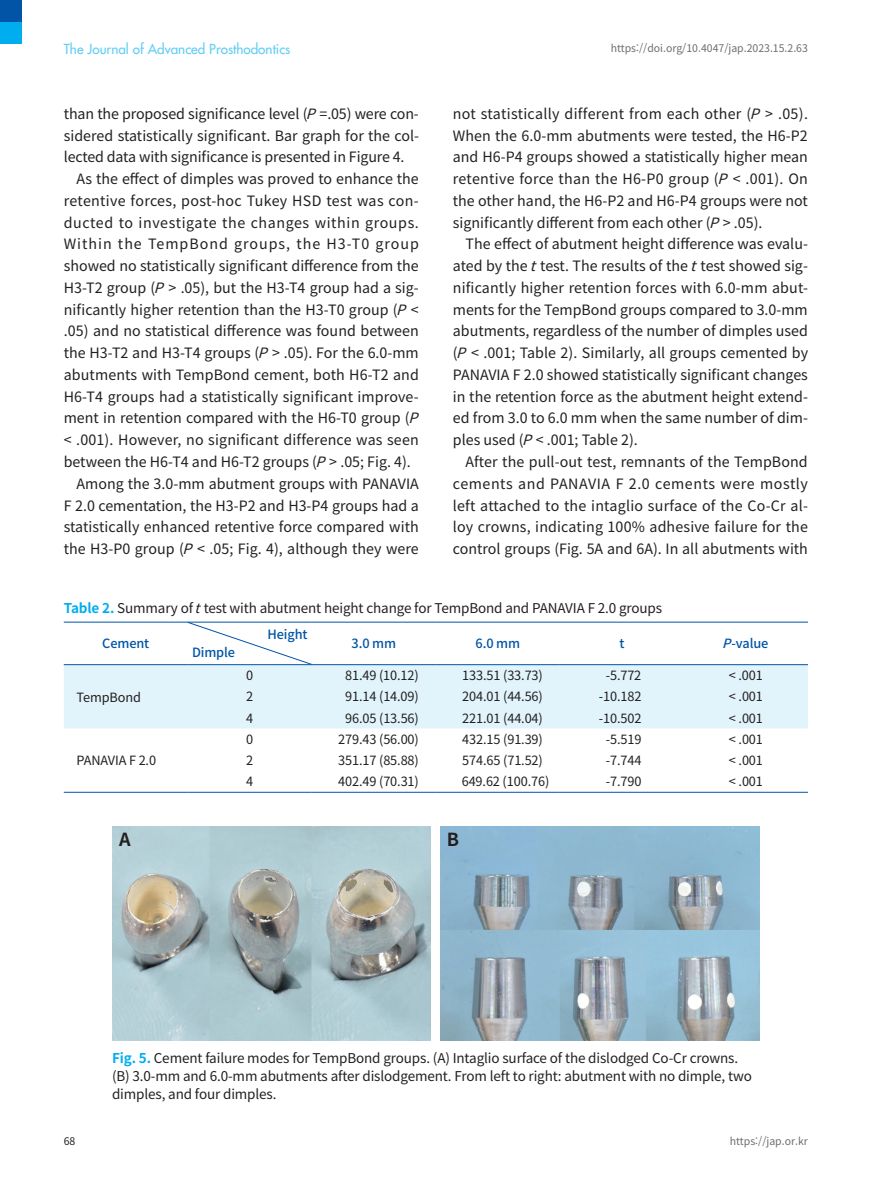
<style>
.page{position:relative;width:893px;height:1191px;background:#fff}
.page>*{position:absolute;margin:0;border:0;box-sizing:border-box;transform-origin:0 0}
.t1{font:700 18px "Noto Sans CJ Kkr";color:#231f20}
.t2{font:14.25px/21.8px "Noto Sans CJ Kkr";color:#231f20;text-align:justify}
.t3{font:13.5px/18px "Noto Sans CJ Kkr";letter-spacing:-.01em;color:#231f20}
.t4{font:500 13.5px "Futura Std";color:#62cdf5}
.t5{font:12.75px "Noto Sans CJ Kkr";letter-spacing:-.01em;color:#231f20}
.t6{font:500 12.75px "Noto Sans CJ Kkr";letter-spacing:-.01em;color:#0154a6}
.t7{font:10.5px "Noto Sans CJ Kkr";color:#6c6d70}
.t8{font:10.5px "Noto Sans CJ Kkr";color:#231f20}
.s1{font-style:italic}
.s2{font-weight:700;color:#00aeef}
</style>
<div class="page">
<div style="left:0;top:22px;width:22px;height:22px;background:#00aeef"></div>
<div style="left:0;top:0;width:22px;height:22px;background:#0154a6"></div>
<div style="left:64px;top:665px;width:744px;height:63px;background:#e1f4fc"></div>
<hr style="left:64px;top:792px;width:124px;height:1px;background:#0154a6">
<hr style="left:188px;top:792px;width:124px;height:1px;background:#0154a6">
<hr style="left:312px;top:792px;width:124px;height:1px;background:#0154a6">
<hr style="left:436px;top:792px;width:124px;height:1px;background:#0154a6">
<hr style="left:560px;top:792px;width:124px;height:1px;background:#0154a6">
<hr style="left:684px;top:792px;width:124px;height:1px;background:#0154a6">
<hr style="left:64px;top:622px;width:124px;height:1px;background:#0154a6">
<hr style="left:312px;top:622px;width:124px;height:1px;background:#0154a6">
<hr style="left:436px;top:622px;width:124px;height:1px;background:#0154a6">
<hr style="left:560px;top:622px;width:124px;height:1px;background:#0154a6">
<hr style="left:684px;top:622px;width:124px;height:1px;background:#0154a6">
<hr style="left:64px;top:664px;width:124px;height:1px;background:#0154a6">
<hr style="left:312px;top:664px;width:124px;height:1px;background:#0154a6">
<hr style="left:436px;top:664px;width:124px;height:1px;background:#0154a6">
<hr style="left:560px;top:664px;width:124px;height:1px;background:#0154a6">
<hr style="left:684px;top:664px;width:124px;height:1px;background:#0154a6">
<svg style="left:187px;top:622px;width:125px;height:43px"></svg>
<img style="left:112px;top:826px;width:319px;height:214px">
<img style="left:440px;top:826px;width:319px;height:214px">
<p class="t4" style="left:64px;top:40px;width:228px">The Journal of Advanced Prosthodontics</p>
<p class="t2" style="left:64px;top:103px;width:357px">than the proposed significance level (<span class="s1">P</span>=.05) were con&shy;sidered statistically significant. Bar graph for the col&shy;lected data with significance is presented in Figure 4.</p>
<p class="t2" style="left:64px;top:168px;width:366px;text-align:left;text-indent:13px">As the effect of dimples was proved to enhance the retentive forces, post-hoc Tukey HSD test was con&shy;ducted to investigate the changes within groups.<br>Within the TempBond groups, the H3-T0 group showed no statistically significant difference from the H3-T2 group (<span class="s1">P</span>&gt; .05), but the H3-T4 group had a sig&shy;nificantly higher retention than the H3-T0 group (<span class="s1">P</span>&lt; .05) and no statistical difference was found between the H3-T2 and H3-T4 groups (<span class="s1">P</span>&gt; .05). For the 6.0-mm abutments with TempBond cement, both H6-T2 and H6-T4 groups had a statistically significant improve&shy;ment in retention compared with the H6-T0 group (<span class="s1">P </span>&lt; .001). However, no significant difference was seen between the H6-T4 and H6-T2 groups (<span class="s1">P</span>&gt; .05; Fig. 4).</p>
<p class="t2" style="left:64px;top:473px;width:357px;text-indent:13px">Among the 3.0-mm abutment groups with PANAVIA F 2.0 cementation, the H3-P2 and H3-P4 groups had a statistically enhanced retentive force compared with the H3-P0 group (<span class="s1">P</span>&lt; .05; Fig. 4), although they were</p>
<p class="t7" style="left:611px;top:42px;width:199px">https://doi.org/10.4047/jap.2023.15.2.63</p>
<p class="t2" style="left:453px;top:103px;width:357px">not statistically different from each other (<span class="s1">P</span>&gt; .05).<br>When the 6.0-mm abutments were tested, the H6-P2 and H6-P4 groups showed a statistically higher mean retentive force than the H6-P0 group (<span class="s1">P</span>&lt; .001). On the other hand, the H6-P2 and H6-P4 groups were not significantly different from each other (<span class="s1">P</span>&gt; .05).</p>
<p class="t2" style="left:453px;top:234px;width:357px;text-indent:13px">The effect of abutment height difference was evalu&shy;ated by the <span class="s1">t</span>test. The results of the <span class="s1">t</span>test showed sig&shy;nificantly higher retention forces with 6.0-mm abut&shy;ments for the TempBond groups compared to 3.0-mm abutments, regardless of the number of dimples used (<span class="s1">P</span>&lt; .001; Table 2). Similarly, all groups cemented by PANAVIA F 2.0 showed statistically significant changes in the retention force as the abutment height extend&shy;ed from 3.0 to 6.0 mm when the same number of dim&shy;ples used (<span class="s1">P</span>&lt; .001; Table 2).</p>
<p class="t2" style="left:453px;top:451px;width:357px;text-indent:13px">After the pull-out test, remnants of the TempBond cements and PANAVIA F 2.0 cements were mostly left attached to the intaglio surface of the Co-Cr al&shy;loy crowns, indicating 100% adhesive failure for the control groups (Fig. 5A and 6A). In all abutments with</p>
<p class="t3" style="left:64px;top:599px;width:600px"><span class="s2">Table 2.</span> Summary of <span class="s1">t</span>test with abutment height change for TempBond and PANAVIA F 2.0 groups</p>
<p class="t6" style="left:102px;top:636px;width:49px">Cement</p>
<p class="t6" style="left:268px;top:627px;width:41px">Height</p>
<p class="t6" style="left:352px;top:636px;width:46px">3.0 mm</p>
<p class="t6" style="left:476px;top:636px;width:46px">6.0 mm</p>
<p class="t6" style="left:619px;top:636px;width:7px">t</p>
<p class="t6" style="left:722px;top:636px;width:48px"><span class="s1">P</span>-value</p>
<p class="t6" style="left:192px;top:645px;width:44px">Dimple</p>
<p class="t5" style="left:77px;top:689px;width:66px">TempBond</p>
<p class="t5" style="left:77px;top:753px;width:81px">PANAVIA F 2.0</p>
<p class="t5" style="left:246px;top:668px;width:9px">0</p>
<p class="t5" style="left:345px;top:668px;width:75px">81.49 (10.12)</p>
<p class="t5" style="left:462px;top:668px;width:82px">133.51 (33.73)</p>
<p class="t5" style="left:606px;top:668px;width:37px">-5.772</p>
<p class="t5" style="left:729px;top:668px;width:36px">&lt; .001</p>
<p class="t5" style="left:246px;top:689px;width:9px">2</p>
<p class="t5" style="left:345px;top:689px;width:75px">91.14 (14.09)</p>
<p class="t5" style="left:462px;top:689px;width:82px">204.01 (44.56)</p>
<p class="t5" style="left:599px;top:689px;width:44px">-10.182</p>
<p class="t5" style="left:729px;top:689px;width:36px">&lt; .001</p>
<p class="t5" style="left:246px;top:711px;width:9px">4</p>
<p class="t5" style="left:345px;top:711px;width:75px">96.05 (13.56)</p>
<p class="t5" style="left:462px;top:711px;width:82px">221.01 (44.04)</p>
<p class="t5" style="left:599px;top:711px;width:44px">-10.502</p>
<p class="t5" style="left:729px;top:711px;width:36px">&lt; .001</p>
<p class="t5" style="left:246px;top:732px;width:9px">0</p>
<p class="t5" style="left:338px;top:732px;width:82px">279.43 (56.00)</p>
<p class="t5" style="left:462px;top:732px;width:82px">432.15 (91.39)</p>
<p class="t5" style="left:606px;top:732px;width:37px">-5.519</p>
<p class="t5" style="left:729px;top:732px;width:36px">&lt; .001</p>
<p class="t5" style="left:246px;top:753px;width:9px">2</p>
<p class="t5" style="left:338px;top:753px;width:82px">351.17 (85.88)</p>
<p class="t5" style="left:462px;top:753px;width:82px">574.65 (71.52)</p>
<p class="t5" style="left:606px;top:753px;width:37px">-7.744</p>
<p class="t5" style="left:729px;top:753px;width:36px">&lt; .001</p>
<p class="t5" style="left:246px;top:774px;width:9px">4</p>
<p class="t5" style="left:338px;top:774px;width:82px">402.49 (70.31)</p>
<p class="t5" style="left:462px;top:774px;width:89px">649.62 (100.76)</p>
<p class="t5" style="left:606px;top:774px;width:37px">-7.790</p>
<p class="t5" style="left:729px;top:774px;width:36px">&lt; .001</p>
<p class="t1" style="left:119px;top:829px;width:13px">A</p>
<p class="t1" style="left:447px;top:829px;width:14px">B</p>
<p class="t3" style="left:112px;top:1049px;width:641px"><span class="s2">Fig. 5.</span> Cement failure modes for TempBond groups. (A) Intaglio surface of the dislodged Co-Cr crowns. (B) 3.0-mm and 6.0-mm abutments after dislodgement. From left to right: abutment with no dimple, two dimples, and four dimples.</p>
<p class="t8" style="left:64px;top:1135px;width:13px">68</p>
<p class="t7" style="left:730px;top:1135px;width:80px">https://jap.or.kr</p>
</div>
